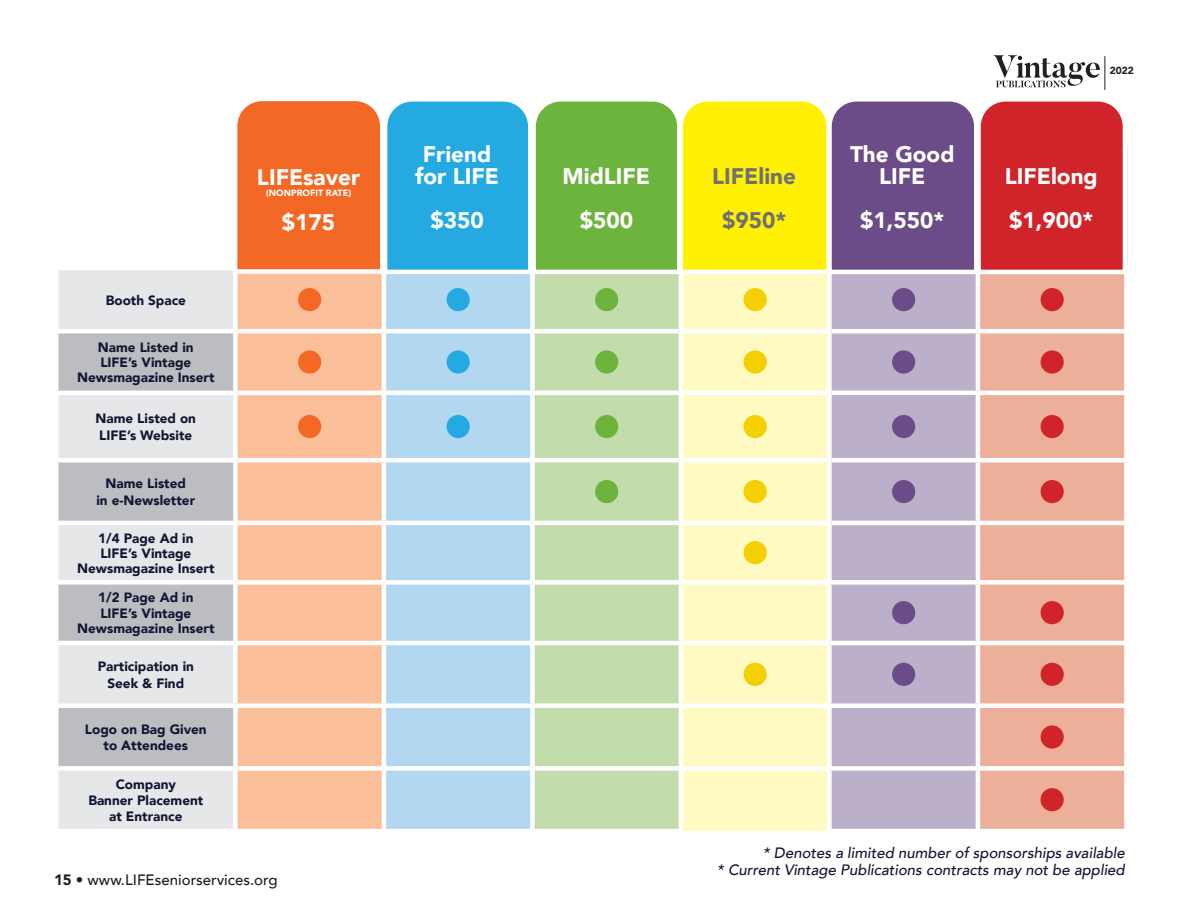
<style>
.page{position:relative;width:1188px;height:918px;background:#fff}
.page>*{position:absolute;margin:0;border:0;box-sizing:border-box;transform-origin:0 0}
.t1{font:900 22.5px "Avenir LT";color:#fff}
.t2{font:900 22.5px "Avenir LT";color:#6f7073}
.t3{font:italic 500 15px "Avenir LT";color:#141434}
.t4{font:500 15px "Avenir LT";color:#231f20}
.t5{font:900 13.5px "Avenir LT";color:#141434}
.t6{font:900 10.2px "Avenir LT";color:#231f20}
.t7{font:900 9px "Avenir LT";color:#fff}
.s1{font-weight:900}
</style>
<div class="page">
<svg style="left:994px;top:55px;width:106px;height:32px"></svg>
<hr style="left:1105px;top:56px;width:1px;height:34px;background:#231f20">
<div style="left:58px;top:270px;width:175px;height:559px;background:#e6e7e9"></div>
<div style="left:238px;top:276px;width:144px;height:553px;background:#fbc09a"></div>
<svg style="left:386px;top:276px;width:144px;height:553px;background:#b3d7f1"></svg>
<div style="left:535px;top:276px;width:144px;height:553px;background:#c3dcac"></div>
<div style="left:683px;top:276px;width:144px;height:555px;background:#fffac1"></div>
<div style="left:832px;top:276px;width:144px;height:553px;background:#bcafc9"></div>
<div style="left:980px;top:276px;width:144px;height:553px;background:#ecb09a"></div>
<svg style="left:58px;top:333px;width:175px;height:433px;background:#cecfd2"></svg>
<hr style="left:54px;top:329px;width:179px;height:4px;background:#fff">
<hr style="left:54px;top:391px;width:179px;height:4px;background:#fff">
<div style="left:54px;top:458px;width:179px;height:5px;background:#fff"></div>
<hr style="left:238px;top:329px;width:146px;height:4px;background:#fff">
<hr style="left:384px;top:329px;width:148px;height:4px;background:#fff">
<hr style="left:532px;top:329px;width:147px;height:4px;background:#fff">
<hr style="left:832px;top:329px;width:146px;height:4px;background:#fff">
<hr style="left:978px;top:329px;width:151px;height:4px;background:#fff">
<hr style="left:238px;top:391px;width:146px;height:4px;background:#fff">
<hr style="left:384px;top:391px;width:148px;height:4px;background:#fff">
<hr style="left:532px;top:391px;width:147px;height:4px;background:#fff">
<hr style="left:832px;top:391px;width:146px;height:4px;background:#fff">
<hr style="left:978px;top:391px;width:151px;height:4px;background:#fff">
<div style="left:238px;top:458px;width:146px;height:5px;background:#fff"></div>
<div style="left:384px;top:458px;width:148px;height:5px;background:#fff"></div>
<div style="left:532px;top:458px;width:147px;height:5px;background:#fff"></div>
<div style="left:832px;top:458px;width:146px;height:5px;background:#fff"></div>
<div style="left:978px;top:458px;width:151px;height:5px;background:#fff"></div>
<div style="left:683px;top:458px;width:144px;height:5px;background:#fff"></div>
<hr style="left:683px;top:329px;width:144px;height:4px;background:#fff">
<hr style="left:683px;top:391px;width:144px;height:4px;background:#fff">
<hr style="left:238px;top:521px;width:146px;height:4px;background:#fff">
<hr style="left:384px;top:521px;width:148px;height:4px;background:#fff">
<hr style="left:532px;top:521px;width:147px;height:4px;background:#fff">
<hr style="left:832px;top:521px;width:146px;height:4px;background:#fff">
<hr style="left:978px;top:521px;width:151px;height:4px;background:#fff">
<hr style="left:683px;top:521px;width:144px;height:4px;background:#fff">
<div style="left:235px;top:580px;width:149px;height:5px;background:#fff"></div>
<div style="left:384px;top:580px;width:148px;height:5px;background:#fff"></div>
<div style="left:532px;top:580px;width:149px;height:5px;background:#fff"></div>
<div style="left:681px;top:580px;width:148px;height:5px;background:#fff"></div>
<div style="left:829px;top:580px;width:149px;height:5px;background:#fff"></div>
<div style="left:978px;top:580px;width:146px;height:5px;background:#fff"></div>
<hr style="left:235px;top:641px;width:149px;height:4px;background:#fff">
<hr style="left:384px;top:641px;width:148px;height:4px;background:#fff">
<hr style="left:532px;top:641px;width:149px;height:4px;background:#fff">
<hr style="left:681px;top:641px;width:148px;height:4px;background:#fff">
<hr style="left:829px;top:641px;width:149px;height:4px;background:#fff">
<hr style="left:978px;top:641px;width:146px;height:4px;background:#fff">
<div style="left:235px;top:703px;width:149px;height:5px;background:#fff"></div>
<div style="left:384px;top:703px;width:148px;height:5px;background:#fff"></div>
<div style="left:532px;top:703px;width:149px;height:5px;background:#fff"></div>
<div style="left:681px;top:703px;width:148px;height:5px;background:#fff"></div>
<div style="left:829px;top:703px;width:149px;height:5px;background:#fff"></div>
<div style="left:978px;top:703px;width:146px;height:5px;background:#fff"></div>
<div style="left:235px;top:766px;width:149px;height:5px;background:#fff"></div>
<div style="left:384px;top:766px;width:148px;height:5px;background:#fff"></div>
<div style="left:532px;top:766px;width:149px;height:5px;background:#fff"></div>
<div style="left:681px;top:766px;width:148px;height:5px;background:#fff"></div>
<div style="left:829px;top:766px;width:149px;height:5px;background:#fff"></div>
<div style="left:978px;top:766px;width:146px;height:5px;background:#fff"></div>
<hr style="left:54px;top:521px;width:179px;height:4px;background:#fff">
<div style="left:54px;top:580px;width:181px;height:5px;background:#fff"></div>
<hr style="left:54px;top:641px;width:181px;height:4px;background:#fff">
<div style="left:54px;top:703px;width:181px;height:5px;background:#fff"></div>
<div style="left:54px;top:766px;width:181px;height:5px;background:#fff"></div>
<div style="left:298px;top:288px;width:23px;height:23px;background:#f36824;border-radius:50%"></div>
<div style="left:447px;top:288px;width:23px;height:23px;background:#24aae1;border-radius:50%"></div>
<div style="left:595px;top:288px;width:23px;height:23px;background:#6db43f;border-radius:50%"></div>
<div style="left:744px;top:288px;width:23px;height:23px;background:#f4cf02;border-radius:50%"></div>
<div style="left:892px;top:288px;width:23px;height:23px;background:#6b4c88;border-radius:50%"></div>
<div style="left:1041px;top:288px;width:23px;height:23px;background:#d1232a;border-radius:50%"></div>
<div style="left:298px;top:350px;width:23px;height:24px;background:#f36824;border-radius:50%"></div>
<div style="left:447px;top:350px;width:23px;height:24px;background:#24aae1;border-radius:50%"></div>
<div style="left:595px;top:350px;width:23px;height:24px;background:#6db43f;border-radius:50%"></div>
<div style="left:744px;top:350px;width:23px;height:24px;background:#f4cf02;border-radius:50%"></div>
<div style="left:892px;top:350px;width:23px;height:24px;background:#6b4c88;border-radius:50%"></div>
<div style="left:1041px;top:350px;width:23px;height:24px;background:#d1232a;border-radius:50%"></div>
<div style="left:298px;top:415px;width:23px;height:23px;background:#f36824;border-radius:50%"></div>
<div style="left:447px;top:415px;width:23px;height:23px;background:#24aae1;border-radius:50%"></div>
<div style="left:595px;top:415px;width:23px;height:23px;background:#6db43f;border-radius:50%"></div>
<div style="left:744px;top:415px;width:23px;height:23px;background:#f4cf02;border-radius:50%"></div>
<div style="left:892px;top:415px;width:23px;height:23px;background:#6b4c88;border-radius:50%"></div>
<div style="left:1041px;top:415px;width:23px;height:23px;background:#d1232a;border-radius:50%"></div>
<div style="left:595px;top:480px;width:23px;height:23px;background:#6db43f;border-radius:50%"></div>
<div style="left:744px;top:480px;width:23px;height:23px;background:#f4cf02;border-radius:50%"></div>
<div style="left:892px;top:480px;width:23px;height:23px;background:#6b4c88;border-radius:50%"></div>
<div style="left:1041px;top:480px;width:23px;height:23px;background:#d1232a;border-radius:50%"></div>
<div style="left:744px;top:541px;width:23px;height:23px;background:#f4cf02;border-radius:50%"></div>
<div style="left:892px;top:601px;width:23px;height:23px;background:#6b4c88;border-radius:50%"></div>
<div style="left:1041px;top:601px;width:23px;height:23px;background:#d1232a;border-radius:50%"></div>
<div style="left:744px;top:663px;width:23px;height:23px;background:#f4cf02;border-radius:50%"></div>
<div style="left:892px;top:663px;width:23px;height:23px;background:#6b4c88;border-radius:50%"></div>
<div style="left:1041px;top:663px;width:23px;height:23px;background:#d1232a;border-radius:50%"></div>
<div style="left:1041px;top:725px;width:23px;height:24px;background:#d1232a;border-radius:50%"></div>
<div style="left:1041px;top:788px;width:23px;height:23px;background:#d1232a;border-radius:50%"></div>
<svg style="left:231px;top:101px;width:897px;height:175px;background:#a69766"></svg>
<p class="t5" style="left:106px;top:292px;width:82px">Booth Space</p>
<p class="t5" style="left:98px;top:339px;width:97px">Name Listed in</p>
<p class="t5" style="left:100px;top:354px;width:92px">LIFE’s Vintage</p>
<p class="t5" style="left:77px;top:369px;width:139px">Newsmagazine Insert</p>
<p class="t5" style="left:96px;top:411px;width:102px">Name Listed on</p>
<p class="t5" style="left:99px;top:427px;width:95px">LIFE’s Website</p>
<p class="t5" style="left:106px;top:476px;width:82px">Name Listed</p>
<p class="t5" style="left:96px;top:492px;width:100px">in e-Newsletter</p>
<p class="t5" style="left:98px;top:530px;width:97px">1/4 Page Ad in</p>
<p class="t5" style="left:100px;top:545px;width:92px">LIFE’s Vintage</p>
<p class="t5" style="left:77px;top:560px;width:139px">Newsmagazine Insert</p>
<p class="t5" style="left:98px;top:589px;width:97px">1/2 Page Ad in</p>
<p class="t5" style="left:100px;top:606px;width:92px">LIFE’s Vintage</p>
<p class="t5" style="left:77px;top:621px;width:139px">Newsmagazine Insert</p>
<p class="t5" style="left:98px;top:658px;width:98px">Participation in</p>
<p class="t5" style="left:107px;top:675px;width:78px">Seek &amp; Find</p>
<p class="t5" style="left:85px;top:721px;width:123px">Logo on Bag Given</p>
<p class="t5" style="left:104px;top:738px;width:86px">to Attendees</p>
<p class="t5" style="left:116px;top:776px;width:62px">Company</p>
<p class="t5" style="left:88px;top:792px;width:116px">Banner Placement</p>
<p class="t5" style="left:109px;top:808px;width:75px">at Entrance</p>
<p class="t1" style="left:257px;top:164px;width:105px">LIFEsaver</p>
<p class="t7" style="left:266px;top:187px;width:87px">(NONPROFIT RATE)</p>
<p class="t1" style="left:282px;top:209px;width:55px">$175</p>
<p class="t4" style="left:54px;top:871px;width:225px"><span class="s1">15</span> • www.LIFEseniorservices.org</p>
<p class="t1" style="left:423px;top:140px;width:70px">Friend</p>
<p class="t1" style="left:415px;top:163px;width:86px">for LIFE</p>
<p class="t1" style="left:430px;top:206px;width:55px">$350</p>
<p class="t1" style="left:563px;top:163px;width:89px">MidLIFE</p>
<p class="t1" style="left:580px;top:206px;width:55px">$500</p>
<p class="t2" style="left:712px;top:163px;width:85px">LIFEline</p>
<p class="t2" style="left:722px;top:206px;width:66px">$950*</p>
<p class="t1" style="left:850px;top:140px;width:106px">The Good</p>
<p class="t1" style="left:879px;top:163px;width:48px">LIFE</p>
<p class="t1" style="left:860px;top:206px;width:86px">$1,550*</p>
<p class="t6" style="left:1110px;top:64px;width:26px">2022</p>
<p class="t1" style="left:1005px;top:163px;width:94px">LIFElong</p>
<p class="t1" style="left:1009px;top:206px;width:86px">$1,900*</p>
<p class="t3" style="left:763px;top:844px;width:364px">* Denotes a limited number of sponsorships available</p>
<p class="t3" style="left:717px;top:861px;width:409px">* Current Vintage Publications contracts may not be applied</p>
</div>
